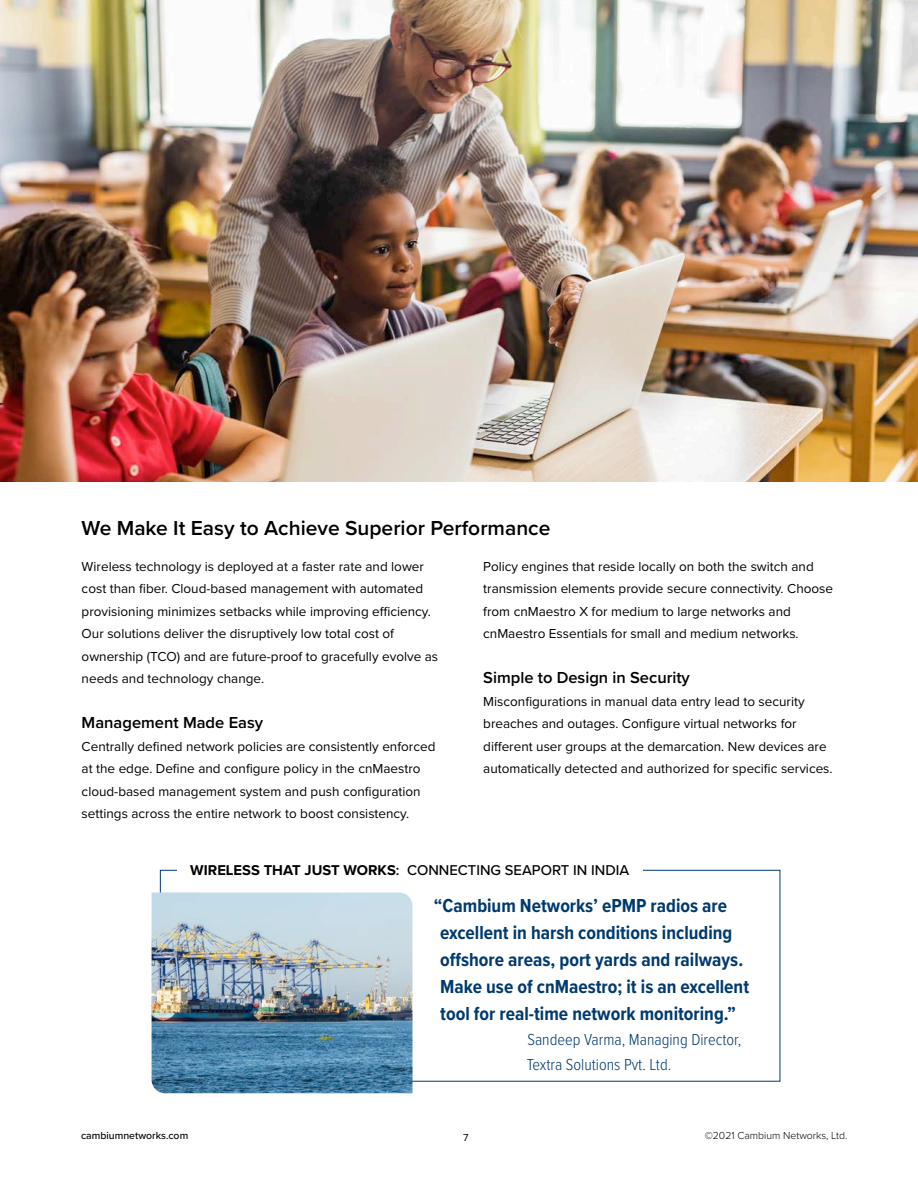
<style>
.page{position:relative;width:918px;height:1188px;background:#fff}
.page>*{position:absolute;margin:0;border:0;box-sizing:border-box;transform-origin:0 0}
.Split_Col{font:600 21px "Proxima Nova";color:#000}
.t1{font:700 19.5px/27px "Proxima Nova Cond";color:#003a6f}
.t2{font:300 16.5px "Proxima Nova Cond";color:#003a6f}
.Split_Col-2{font:600 16.5px "Proxima Nova";color:#000}
.t3{font:500 14.7px "Proxima Nova";color:#000}
.Split_Col-3{font:13.5px/22.5px "Proxima Nova";color:#000}
.t4{font:300 10.5px "Proxima Nova";color:#000}
.t5{font:500 10.5px "Proxima Nova";color:#000}
.t6{font:10.5px "Proxima Nova";color:#000}
.s1{font-weight:700}
.s2{font-weight:600}
</style>
<div class="page">
<img style="left:152px;top:892px;width:260px;height:201px">
<img style="left:0;top:0;width:918px;height:482px">
<p class="Split_Col" style="left:82px;top:512px;width:470px">We Make It Easy to Achieve Superior Performance</p>
<p class="Split_Col-3" style="left:82px;top:554px;width:358px">Wireless technology is deployed at a faster rate and lower cost than fiber. Cloud-based management with automated provisioning minimizes setbacks while improving efficiency.<br>Our solutions deliver the disruptively low total cost of ownership (TCO) and are future-proof to gracefully evolve as needs and technology change.</p>
<p class="Split_Col-2" style="left:82px;top:710px;width:183px">Management Made Easy</p>
<p class="Split_Col-3" style="left:82px;top:734px;width:355px">Centrally defined network policies are consistently enforced at the edge. Define and configure policy in the cnMaestro cloud-based management system and push configuration settings across the entire network to boost consistency.</p>
<p class="Split_Col-3" style="left:483px;top:554px;width:351px">Policy engines that reside locally on both the switch and transmission elements provide secure connectivity. Choose from cnMaestro X for medium to large networks and cnMaestro Essentials for small and medium networks.</p>
<p class="Split_Col-2" style="left:483px;top:665px;width:208px">Simple to Design in Security</p>
<p class="Split_Col-3" style="left:483px;top:689px;width:351px">Misconfigurations in manual data entry lead to security breaches and outages. Configure virtual networks for different user groups at the demarcation. New devices are automatically detected and authorized for specific services.</p>
<p class="t3" style="left:190px;top:859px;width:441px"><span class="s1">WIRELESS THAT JUST WORKS</span><span class="s2">:</span> CONNECTING SEAPORT IN INDIA</p>
<p class="t1" style="left:440px;top:892px;width:310px;text-indent:-6px">“Cambium Networks’ ePMP radios are excellent in harsh conditions including offshore areas, port yards and railways.<br>Make use of cnMaestro; it is an excellent tool for real-time network monitoring.”</p>
<p class="t2" style="left:527px;top:1027px;width:215px">Sandeep Varma, Managing Director,</p>
<p class="t2" style="left:527px;top:1052px;width:146px">Textra Solutions Pvt. Ltd.</p>
<p class="t5" style="left:81px;top:1128px;width:109px">cambiumnetworks.com</p>
<p class="t4" style="left:705px;top:1128px;width:144px">©2021 Cambium Networks, Ltd.</p>
<p class="t6" style="left:463px;top:1130px;width:7px">7</p>
</div>
